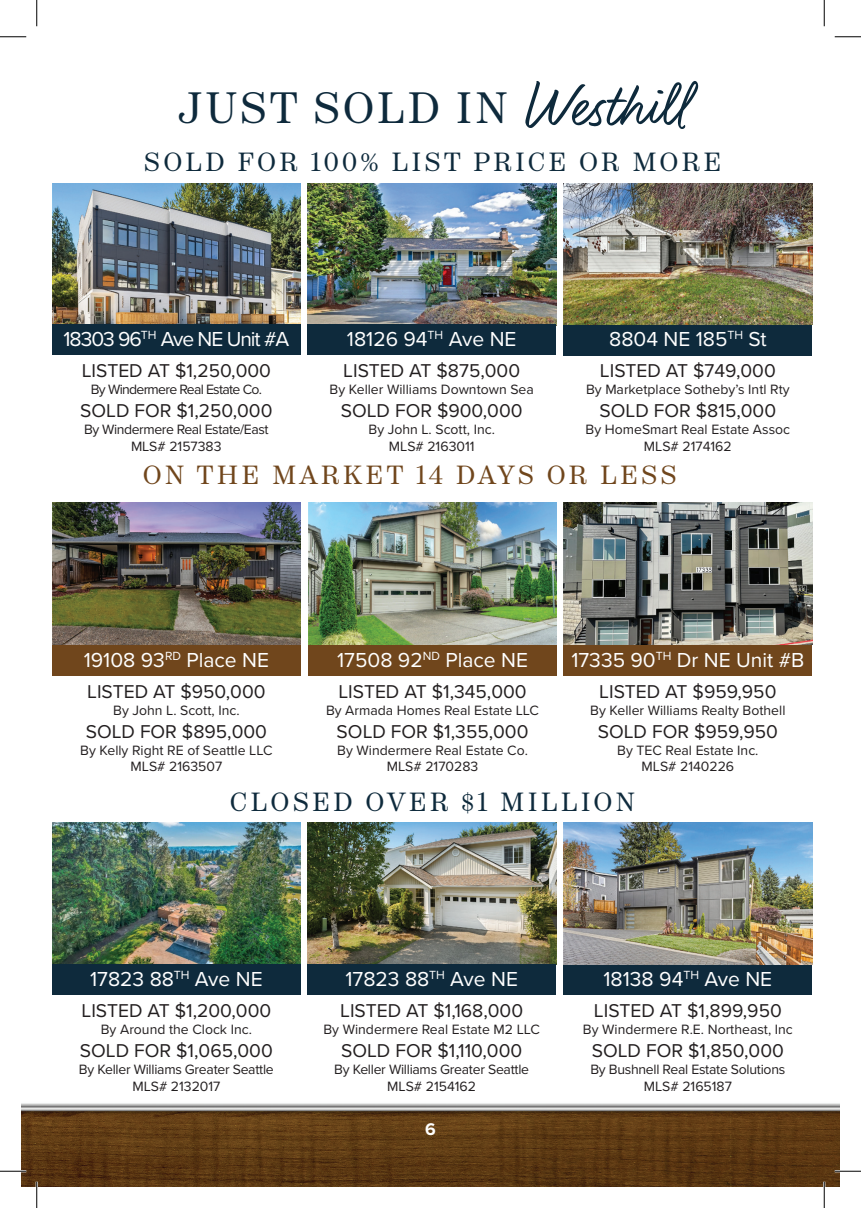
<style>
.page{position:relative;width:861px;height:1208px;background:#fff}
.page>*{position:absolute;margin:0;border:0;box-sizing:border-box;transform-origin:0 0}
.t1{font:43.75px "Scotch Text";letter-spacing:.06em;color:#0e2a3c}
.t2{font:26.25px "Scotch Text";letter-spacing:.12em;color:#0e2a3c}
.t3{font:26.25px "Scotch Text";letter-spacing:.12em;color:#70461c}
.t4{font:21px "Proxima Nova";color:#fff}
.t5{font:21px "Proxima Nova";letter-spacing:-.05em;color:#fff}
.t6{font:19.25px "Proxima Nova";color:#231f20}
.t7{font:700 17.5px "Proxima Nova";color:#fff}
.t8{font:14px/16.8px "Proxima Nova";color:#231f20;text-align:center}
.t9{font:14px/16.8px "Proxima Nova";letter-spacing:-.02em;color:#231f20;text-align:center}
.t10{font:14px/16.8px "Proxima Nova";letter-spacing:-.03em;color:#231f20;text-align:center}
.t11{font:14px "Proxima Nova";letter-spacing:-.05em;color:#231f20}
.s1{font-family:"Felt That";font-size:70px}
</style>
<div class="page">
<img style="left:21px;top:1103px;width:819px;height:83px">
<img style="left:52px;top:183px;width:249px;height:141px">
<img style="left:52px;top:823px;width:249px;height:140px">
<img style="left:307px;top:183px;width:249px;height:141px">
<img style="left:307px;top:823px;width:249px;height:140px">
<div style="left:307px;top:324px;width:249px;height:31px;background:#0e2a3c"></div>
<div style="left:307px;top:963px;width:249px;height:31px;background:#0e2a3c"></div>
<div style="left:564px;top:324px;width:248px;height:31px;background:#0e2a3c"></div>
<div style="left:564px;top:963px;width:248px;height:32px;background:#0e2a3c"></div>
<div style="left:52px;top:324px;width:249px;height:31px;background:#0e2a3c"></div>
<div style="left:52px;top:963px;width:249px;height:31px;background:#0e2a3c"></div>
<div style="left:564px;top:645px;width:248px;height:31px;background:#70461c"></div>
<div style="left:52px;top:645px;width:249px;height:31px;background:#70461c"></div>
<img style="left:564px;top:502px;width:248px;height:142px">
<div style="left:308px;top:645px;width:249px;height:31px;background:#70461c"></div>
<img style="left:308px;top:502px;width:249px;height:142px">
<img style="left:52px;top:502px;width:249px;height:142px">
<img style="left:564px;top:183px;width:248px;height:142px">
<img style="left:564px;top:823px;width:248px;height:141px">
<hr style="left:0;top:1170px;width:26px;height:2px;background:#fff">
<hr style="left:835px;top:1170px;width:26px;height:2px;background:#fff">
<hr style="left:36px;top:1181px;width:2px;height:27px;background:#fff">
<hr style="left:823px;top:1181px;width:2px;height:27px;background:#fff">
<svg style="left:0;top:36px;width:26px;height:1px"></svg>
<svg style="left:835px;top:36px;width:26px;height:1px"></svg>
<svg style="left:0;top:1170px;width:26px;height:1px"></svg>
<svg style="left:835px;top:1170px;width:26px;height:1px"></svg>
<svg style="left:36px;top:0;width:1px;height:26px"></svg>
<svg style="left:36px;top:1181px;width:1px;height:27px"></svg>
<svg style="left:824px;top:0;width:1px;height:26px"></svg>
<svg style="left:824px;top:1181px;width:1px;height:27px"></svg>
<h1 class="t1" style="left:178px;top:82px;width:513px">JUST SOLD IN <span class="s1">Westhill</span></h1>
<h2 class="t2" style="left:144px;top:147px;width:579px">SOLD FOR 100% LIST PRICE OR MORE</h2>
<h3 class="t5" style="left:64px;top:324px;width:227px">18303 96<sup>TH</sup> Ave NE Unit #A</h3>
<h3 class="t6" style="left:82px;top:357px;width:191px">LISTED AT $1,250,000</h3>
<p class="t11" style="left:91px;top:379px;width:173px">By Windermere Real Estate Co.</p>
<h3 class="t6" style="left:80px;top:396px;width:194px">SOLD FOR $1,250,000</h3>
<p class="t10" style="left:84px;top:420px;width:186px">By Windermere Real Estate/East<br>MLS# 2157383</p>
<h3 class="t4" style="left:347px;top:324px;width:171px">18126 94<sup>TH</sup> Ave NE</h3>
<h3 class="t6" style="left:343px;top:357px;width:178px">LISTED AT $875,000</h3>
<p class="t8" style="left:330px;top:380px;width:206px">By Keller Williams Downtown Sea</p>
<h3 class="t6" style="left:341px;top:396px;width:183px">SOLD FOR $900,000</h3>
<p class="t8" style="left:369px;top:420px;width:128px">By John L. Scott, Inc.<br>MLS# 2163011</p>
<h3 class="t4" style="left:609px;top:324px;width:159px">8804 NE 185<sup>TH</sup> St</h3>
<h3 class="t6" style="left:600px;top:357px;width:177px">LISTED AT $749,000</h3>
<p class="t8" style="left:586px;top:380px;width:205px">By Marketplace Sotheby’s Intl Rty</p>
<h3 class="t6" style="left:600px;top:396px;width:178px">SOLD FOR $815,000</h3>
<p class="t8" style="left:586px;top:420px;width:206px">By HomeSmart Real Estate Assoc<br>MLS# 2174162</p>
<h2 class="t3" style="left:143px;top:459px;width:535px">ON THE MARKET 14 DAYS OR LESS</h2>
<h3 class="t4" style="left:84px;top:644px;width:187px">19108 93<sup>RD</sup> Place NE</h3>
<h3 class="t6" style="left:87px;top:677px;width:180px">LISTED AT $950,000</h3>
<p class="t8" style="left:113px;top:701px;width:128px">By John L. Scott, Inc.</p>
<h3 class="t6" style="left:86px;top:717px;width:183px">SOLD FOR $895,000</h3>
<p class="t8" style="left:80px;top:741px;width:194px">By Kelly Right RE of Seattle LLC<br>MLS# 2163507</p>
<h3 class="t4" style="left:337px;top:644px;width:192px">17508 92<sup>ND</sup> Place NE</h3>
<h3 class="t6" style="left:338px;top:677px;width:190px">LISTED AT $1,345,000</h3>
<p class="t8" style="left:326px;top:701px;width:215px">By Armada Homes Real Estate LLC</p>
<h3 class="t6" style="left:337px;top:717px;width:193px">SOLD FOR $1,355,000</h3>
<p class="t8" style="left:337px;top:741px;width:192px">By Windermere Real Estate Co.<br>MLS# 2170283</p>
<h3 class="t4" style="left:571px;top:644px;width:234px">17335 90<sup>TH</sup> Dr NE Unit #B</h3>
<h3 class="t6" style="left:599px;top:677px;width:179px">LISTED AT $959,950</h3>
<p class="t8" style="left:590px;top:701px;width:197px">By Keller Williams Realty Bothell</p>
<h3 class="t6" style="left:598px;top:717px;width:182px">SOLD FOR $959,950</h3>
<p class="t8" style="left:617px;top:741px;width:143px">By TEC Real Estate Inc.<br>MLS# 2140226</p>
<h2 class="t2" style="left:230px;top:786px;width:407px">CLOSED OVER $1 MILLION</h2>
<h3 class="t4" style="left:90px;top:963px;width:174px">17823 88<sup>TH</sup> Ave NE</h3>
<h3 class="t6" style="left:82px;top:996px;width:191px">LISTED AT $1,200,000</h3>
<p class="t8" style="left:101px;top:1020px;width:153px">By Around the Clock Inc.</p>
<h3 class="t6" style="left:80px;top:1036px;width:194px">SOLD FOR $1,065,000</h3>
<p class="t9" style="left:79px;top:1060px;width:196px">By Keller Williams Greater Seattle<br>MLS# 2132017</p>
<h3 class="t4" style="left:345px;top:963px;width:174px">17823 88<sup>TH</sup> Ave NE</h3>
<h3 class="t6" style="left:340px;top:996px;width:184px">LISTED AT $1,168,000</h3>
<p class="t8" style="left:323px;top:1020px;width:218px">By Windermere Real Estate M2 LLC</p>
<h3 class="t6" style="left:341px;top:1036px;width:183px">SOLD FOR $1,110,000</h3>
<p class="t9" style="left:334px;top:1060px;width:196px">By Keller Williams Greater Seattle<br>MLS# 2154162</p>
<p class="t7" style="left:425px;top:1116px;width:12px">6</p>
<h3 class="t4" style="left:604px;top:963px;width:170px">18138 94<sup>TH</sup> Ave NE</h3>
<h3 class="t6" style="left:594px;top:996px;width:189px">LISTED AT $1,899,950</h3>
<p class="t8" style="left:583px;top:1020px;width:211px">By Windermere R.E. Northeast, Inc</p>
<h3 class="t6" style="left:592px;top:1036px;width:194px">SOLD FOR $1,850,000</h3>
<p class="t9" style="left:590px;top:1060px;width:196px">By Bushnell Real Estate Solutions<br>MLS# 2165187</p>
</div>
